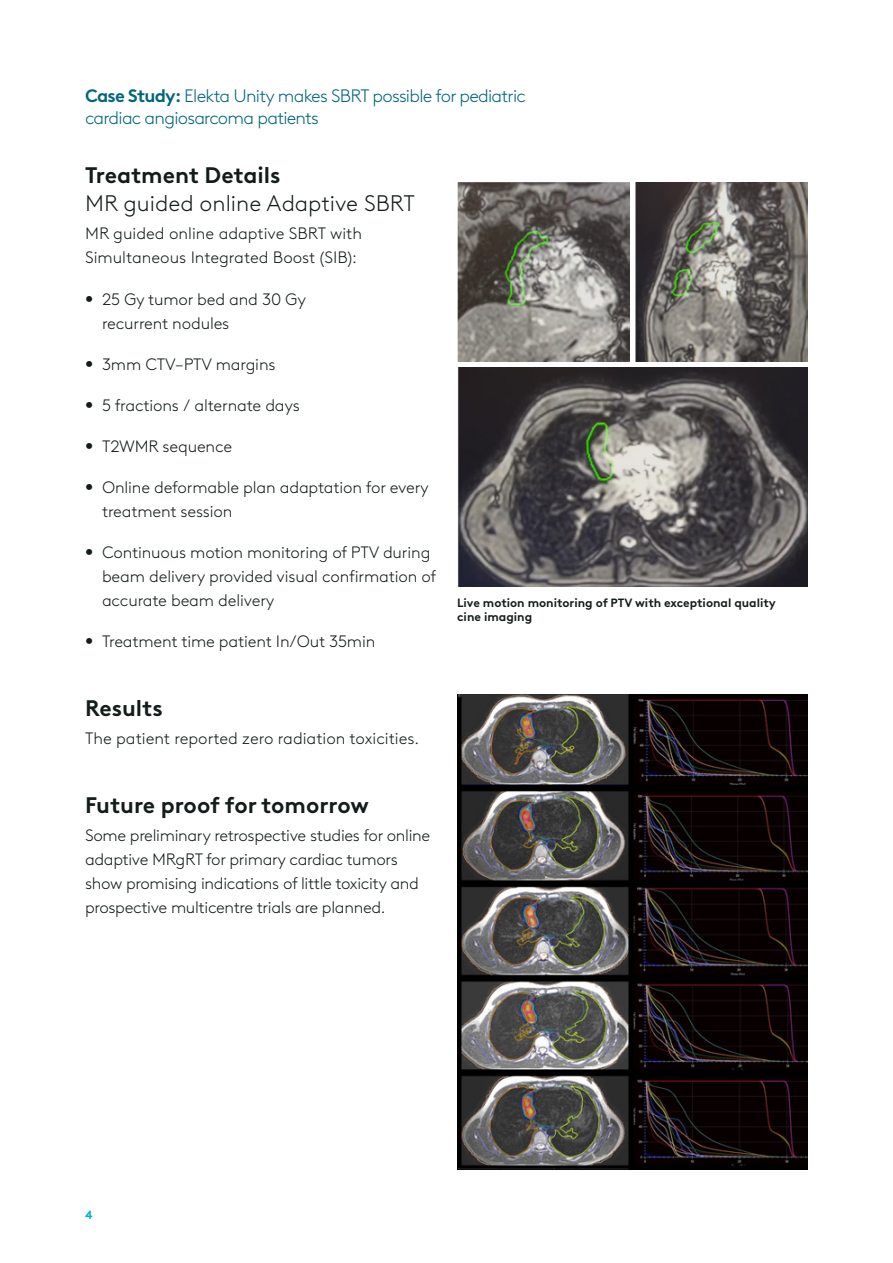
<style>
.page{position:relative;width:893px;height:1263px;background:#fff}
.page>*{position:absolute;margin:0;border:0;box-sizing:border-box;transform-origin:0 0}
.t1{font:700 22.5px "Brown LL";color:#141c1b}
.t2{font:300 22.5px "Brown LL";color:#141c1b}
.t3{font:300 18px/21.6px "Brown LL";letter-spacing:-.04em;color:#00657c}
.t4{font:300 16.5px/24px "Brown LL";letter-spacing:-.01em;color:#141c1b}
.t5{font:700 12px/14.4px "Brown LL";color:#141c1b}
.t6{font:700 12px "Brown LL";color:#00b6c8}
.s1{font-weight:700}
.s2{font-family:"Helvetica"}
</style>
<div class="page">
<img style="left:458px;top:368px;width:350px;height:219px">
<img style="left:457px;top:694px;width:351px;height:475px">
<img style="left:457px;top:183px;width:172px;height:179px">
<img style="left:636px;top:183px;width:172px;height:179px">
<p class="t3" style="left:85px;top:84px;width:442px"><span class="s1">Case Study:</span> Elekta Unity makes SBRT possible for pediatric cardiac angiosarcoma patients</p>
<p class="t1" style="left:85px;top:158px;width:197px">Treatment Details</p>
<p class="t2" style="left:85px;top:187px;width:332px">MR guided online Adaptive SBRT</p>
<p class="t4" style="left:85px;top:221px;width:278px">MR guided online adaptive SBRT with<br>Simultaneous Integrated Boost (SIB):</p>
<p class="t4" style="left:102px;top:286px;width:205px;text-indent:-17px"><span class="s2">•</span> 25 Gy tumor bed and 30 Gy recurrent nodules</p>
<p class="t4" style="left:85px;top:351px;width:192px"><span class="s2">•</span> 3mm CTV–PTV margins</p>
<p class="t4" style="left:85px;top:392px;width:216px"><span class="s2">•</span> 5 fractions / alternate days</p>
<p class="t4" style="left:85px;top:433px;width:149px"><span class="s2">•</span> T2WMR sequence</p>
<p class="t4" style="left:102px;top:474px;width:328px;text-indent:-17px"><span class="s2">•</span> Online deformable plan adaptation for every treatment session</p>
<p class="t4" style="left:102px;top:539px;width:336px;text-indent:-17px"><span class="s2">•</span> Continuous motion monitoring of PTV during beam delivery provided visual confirmation of accurate beam delivery</p>
<p class="t4" style="left:85px;top:628px;width:292px"><span class="s2">•</span> Treatment time patient In/Out 35min</p>
<p class="t5" style="left:457px;top:594px;width:320px">Live motion monitoring of PTV with exceptional quality cine imaging</p>
<p class="t1" style="left:85px;top:690px;width:79px">Results</p>
<p class="t4" style="left:85px;top:725px;width:336px">The patient reported zero radiation toxicities.</p>
<p class="t1" style="left:85px;top:788px;width:285px">Future proof for tomorrow</p>
<p class="t4" style="left:85px;top:822px;width:347px">Some preliminary retrospective studies for online adaptive MRgRT for primary cardiac tumors show promising indications of little toxicity and prospective multicentre trials are planned.</p>
<p class="t6" style="left:85px;top:1206px;width:9px">4</p>
</div>
